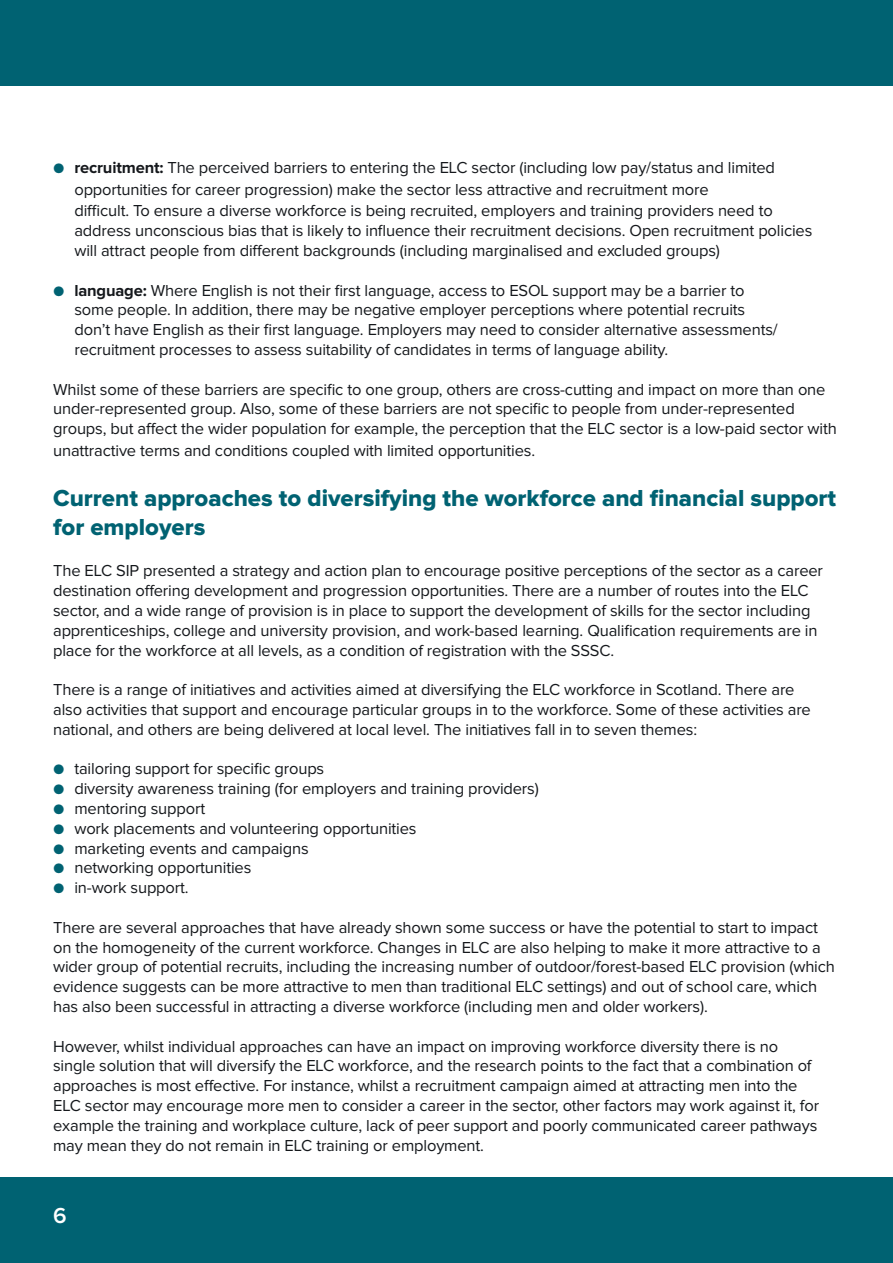
<style>
.page{position:relative;width:893px;height:1263px;background:#fff}
.page>*{position:absolute;margin:0;border:0;box-sizing:border-box;transform-origin:0 0}
.t1{font:24px/28.8px "Proxima Nova Extrabld";color:#006272}
.t2{font:600 22.5px "Proxima Nova";color:#fff}
.t3{font:16.5px/19.8px "Proxima Nova";letter-spacing:-.01em;color:#15181c}
.s1{color:#006272}
.s2{font-weight:700}
</style>
<div class="page">
<div style="left:0;top:1178px;width:893px;height:85px;background:#006272"></div>
<div style="left:0;top:0;width:893px;height:85px;background:#006272"></div>
<hr style="left:892px;top:85px;width:1px;height:1093px;background:#ed028c">
<p class="t3" style="left:74px;top:158px;width:702px;line-height:21.6px;text-indent:-21px"><span class="s1">●</span> <span class="s2">recruitment:</span> The perceived barriers to entering the ELC sector (including low pay/status and limited opportunities for career progression) make the sector less attractive and recruitment more<br>difficult. To ensure a diverse workforce is being recruited, employers and training providers need to</p>
<p class="t3" style="left:74px;top:221px;width:739px">address unconscious bias that is likely to influence their recruitment decisions. Open recruitment policies will attract people from different backgrounds (including marginalised and excluded groups)</p>
<p class="t3" style="left:74px;top:281px;width:705px;text-indent:-21px"><span class="s1">●</span> <span class="s2">language:</span> Where English is not their first language, access to ESOL support may be a barrier to some people. In addition, there may be negative employer perceptions where potential recruits don’t have English as their first language. Employers may need to consider alternative assessments/ recruitment processes to assess suitability of candidates in terms of language ability.</p>
<p class="t3" style="left:53px;top:380px;width:785px">Whilst some of these barriers are specific to one group, others are cross-cutting and impact on more than one under-represented group. Also, some of these barriers are not specific to people from under-represented groups, but affect the wider population for example, the perception that the ELC sector is a low-paid sector with</p>
<p class="t3" style="left:53px;top:441px;width:484px">unattractive terms and conditions coupled with limited opportunities.</p>
<h1 class="t1" style="left:53px;top:485px;width:784px">Current approaches to diversifying the workforce and financial support for employers</h1>
<p class="t3" style="left:53px;top:562px;width:771px">The ELC SIP presented a strategy and action plan to encourage positive perceptions of the sector as a career destination offering development and progression opportunities. There are a number of routes into the ELC sector, and a wide range of provision is in place to support the development of skills for the sector including apprenticeships, college and university provision, and work-based learning. Qualification requirements are in place for the workforce at all levels, as a condition of registration with the SSSC.</p>
<p class="t3" style="left:53px;top:680px;width:759px">There is a range of initiatives and activities aimed at diversifying the ELC workforce in Scotland. There are also activities that support and encourage particular groups in to the workforce. Some of these activities are national, and others are being delivered at local level. The initiatives fall in to seven themes:</p>
<p class="t3" style="left:53px;top:760px;width:273px"><span class="s1">●</span> tailoring support for specific groups</p>
<p class="t3" style="left:53px;top:779px;width:487px"><span class="s1">●</span> diversity awareness training (for employers and training providers)</p>
<p class="t3" style="left:53px;top:799px;width:154px"><span class="s1">●</span> mentoring support</p>
<p class="t3" style="left:53px;top:819px;width:365px"><span class="s1">●</span> work placements and volunteering opportunities</p>
<p class="t3" style="left:53px;top:839px;width:257px"><span class="s1">●</span> marketing events and campaigns</p>
<p class="t3" style="left:53px;top:859px;width:200px"><span class="s1">●</span> networking opportunities</p>
<p class="t3" style="left:53px;top:878px;width:137px"><span class="s1">●</span> in-work support.</p>
<p class="t3" style="left:53px;top:918px;width:783px">There are several approaches that have already shown some success or have the potential to start to impact on the homogeneity of the current workforce. Changes in ELC are also helping to make it more attractive to a wider group of potential recruits, including the increasing number of outdoor/forest-based ELC provision (which evidence suggests can be more attractive to men than traditional ELC settings) and out of school care, which has also been successful in attracting a diverse workforce (including men and older workers).</p>
<p class="t3" style="left:53px;top:1037px;width:767px">However, whilst individual approaches can have an impact on improving workforce diversity there is no single solution that will diversify the ELC workforce, and the research points to the fact that a combination of approaches is most effective. For instance, whilst a recruitment campaign aimed at attracting men into the ELC sector may encourage more men to consider a career in the sector, other factors may work against it, for example the training and workplace culture, lack of peer support and poorly communicated career pathways may mean they do not remain in ELC training or employment.</p>
<h2 class="t2" style="left:53px;top:1205px;width:15px">6</h2>
</div>
